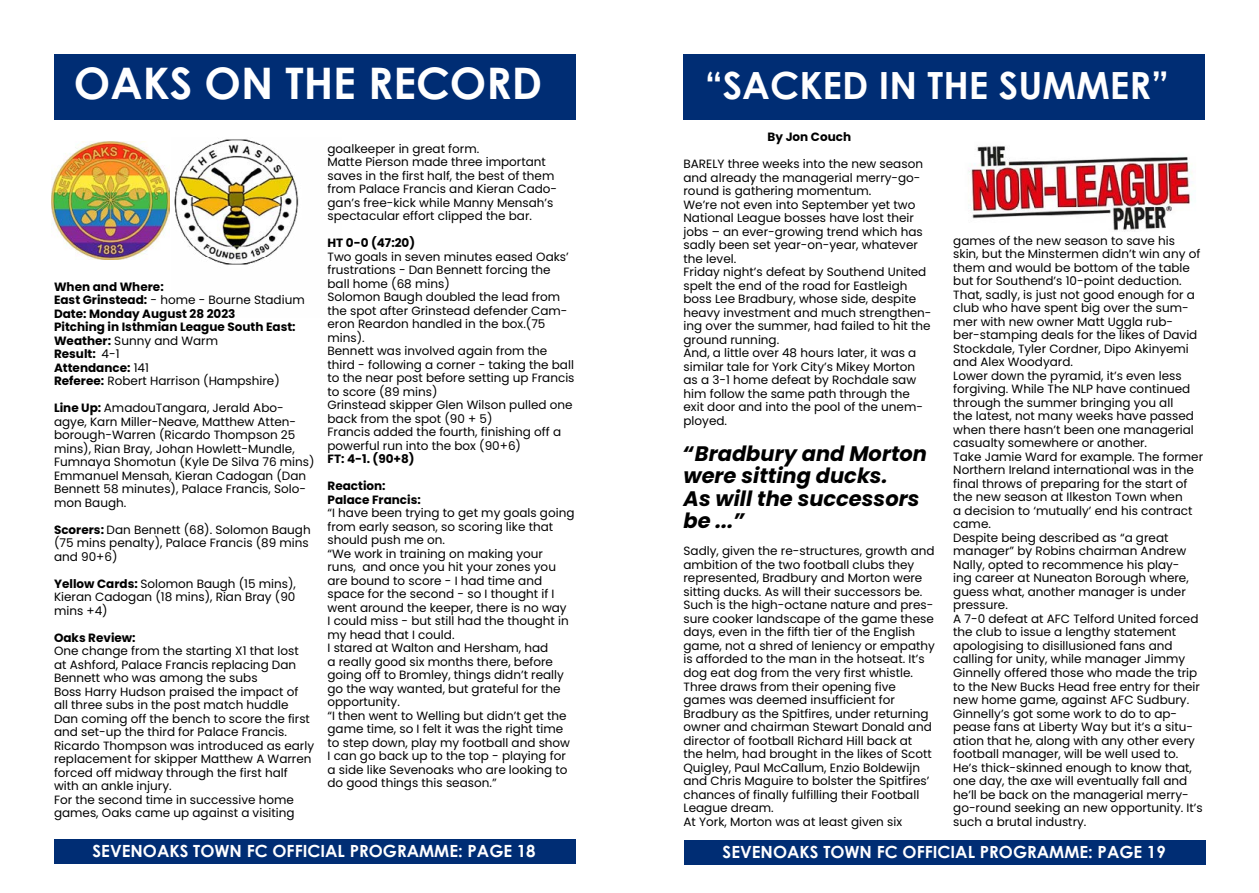
<style>
.page{position:relative;width:1259px;height:893px;background:#fff}
.page>*{position:absolute;margin:0;border:0;box-sizing:border-box;transform-origin:0 0}
.t1{font:700 43.5px "Century Gothic";color:#fff}
.t2{font:700 37.5px "Century Gothic";color:#fff}
.t3{font:italic 700 21px/22.5px "Poppins";color:#000}
.t4{font:700 16.8px "Century Gothic";color:#fff}
.t5{font:12px/13.5px "Poppins";color:#000}
.t6{font:700 12px/13.5px "Poppins";color:#000}
.s1{font-weight:400}
.s2{font-weight:700}
</style>
<div class="page">
<div style="left:55px;top:54px;width:521px;height:65px;background:#002d74"></div>
<img style="left:52px;top:142px;width:117px;height:118px">
<div style="left:54px;top:839px;width:521px;height:24px;background:#002d74"></div>
<div style="left:684px;top:840px;width:521px;height:25px;background:#002d74"></div>
<div style="left:683px;top:54px;width:522px;height:65px;background:#002d74"></div>
<img style="left:174px;top:139px;width:125px;height:126px">
<img style="left:968px;top:146px;width:224px;height:86px">
<h1 class="t1" style="left:74px;top:50px;width:470px">OAKS ON THE RECORD</h1>
<p class="t6" style="left:54px;top:280px;width:252px">When and Where:<br>East Grinstead: <span class="s1">- home - Bourne Stadium<br></span>Date: Monday August 28 2023<br>Pitching in Isthmian League South East:<br>Weather: <span class="s1">Sunny and Warm<br></span>Result: <span class="s1">4-1<br></span>Attendance: <span class="s1">141<br></span>Referee: <span class="s1">Robert Harrison (Hampshire)</span></p>
<p class="t5" style="left:54px;top:401px;width:262px"><span class="s2">Line Up:</span> AmadouTangara, Jerald Abo&shy;agye, Karn Miller-Neave, Matthew Atten&shy;borough-Warren (Ricardo Thompson 25 mins), Rian Bray, Johan Howlett-Mundle, Fumnaya Shomotun (Kyle De Silva 76 mins)<br>Emmanuel Mensah, Kieran Cadogan (Dan Bennett 58 minutes), Palace Francis, Solo&shy;mon Baugh.</p>
<p class="t5" style="left:54px;top:523px;width:258px"><span class="s2">Scorers:</span> Dan Bennett (68). Solomon Baugh (75 mins penalty), Palace Francis (89 mins and 90+6)</p>
<p class="t5" style="left:54px;top:577px;width:243px;text-align:justify"><span class="s2">Yellow Cards:</span> Solomon Baugh (15 mins), Kieran Cadogan (18 mins), Rian Bray (90 mins +4)</p>
<p class="t6" style="left:54px;top:631px;width:83px">Oaks Review:</p>
<p class="t5" style="left:54px;top:644px;width:261px">One change from the starting X1 that lost at Ashford, Palace Francis replacing Dan Bennett who was among the subs<br>Boss Harry Hudson praised the impact of all three subs in the post match huddle Dan coming off the bench to score the first and set-up the third for Palace Francis.<br>Ricardo Thompson was introduced as early replacement for skipper Matthew A Warren forced off midway through the first half with an ankle injury.<br>For the second time in successive home games, Oaks came up against a visiting</p>
<p class="t5" style="left:327px;top:142px;width:231px">goalkeeper in great form.<br>Matte Pierson made three important saves in the first half, the best of them from Palace Francis and Kieran Cado&shy;gan’s free-kick while Manny Mensah’s spectacular effort clipped the bar.</p>
<p class="t6" style="left:327px;top:237px;width:89px">HT 0-0 (47:20)</p>
<p class="t5" style="left:327px;top:250px;width:248px">Two goals in seven minutes eased Oaks’ frustrations - Dan Bennett forcing the ball home (68 mins)<br>Solomon Baugh doubled the lead from the spot after Grinstead defender Cam&shy;eron Reardon handled in the box.(75 mins).<br>Bennett was involved again from the third - following a corner - taking the ball to the near post before setting up Francis to score (89 mins)<br>Grinstead skipper Glen Wilson pulled one back from the spot (90 + 5)<br>Francis added the fourth, finishing off a powerful run into the box (90+6)</p>
<p class="t6" style="left:327px;top:453px;width:89px">FT: 4-1. (90+8)</p>
<p class="t6" style="left:327px;top:480px;width:95px">Reaction:<br>Palace Francis:</p>
<p class="t5" style="left:327px;top:507px;width:248px">“I have been trying to get my goals going from early season, so scoring like that should push me on.<br>“We work in training on making your runs, and once you hit your zones you are bound to score - I had time and space for the second - so I thought if I went around the keeper, there is no way<br>I could miss - but still had the thought in my head that I could.<br>I stared at Walton and Hersham, had<br>a really good six months there, before going off to Bromley, things didn’t really go the way wanted, but grateful for the opportunity.<br>“I then went to Welling but didn’t get the game time, so I felt it was the right time to step down, play my football and show I can go back up to the top - playing for a side like Sevenoaks who are looking to do good things this season.”</p>
<h2 class="t2" style="left:705px;top:57px;width:466px">“SACKED IN THE SUMMER”</h2>
<p class="t6" style="left:767px;top:131px;width:85px">By Jon Couch</p>
<p class="t5" style="left:683px;top:158px;width:249px">BARELY three weeks into the new season and already the managerial merry-go&shy;round is gathering momentum.<br>We’re not even into September yet two National League bosses have lost their jobs – an ever-growing trend which has sadly been set year-on-year, whatever the level.<br>Friday night’s defeat by Southend United spelt the end of the road for Eastleigh boss Lee Bradbury, whose side, despite heavy investment and much strengthen&shy;ing over the summer, had failed to hit the ground running.<br>And, a little over 48 hours later, it was a similar tale for York City’s Mikey Morton as a 3-1 home defeat by Rochdale saw him follow the same path through the exit door and into the pool of the unem&shy;ployed.</p>
<h3 class="t3" style="left:683px;top:442px;width:245px">“Bradbury and Morton were sitting ducks.<br>As will the successors be ...”</h3>
<p class="t5" style="left:683px;top:545px;width:253px">Sadly, given the re-structures, growth and ambition of the two football clubs they represented, Bradbury and Morton were sitting ducks. As will their successors be.<br>Such is the high-octane nature and pres&shy;sure cooker landscape of the game these days, even in the fifth tier of the English game, not a shred of leniency or empathy is afforded to the man in the hotseat. It’s dog eat dog from the very first whistle.<br>Three draws from their opening five games was deemed insufficient for Bradbury as the Spitfires, under returning owner and chairman Stewart Donald and director of football Richard Hill back at<br>the helm, had brought in the likes of Scott Quigley, Paul McCallum, Enzio Boldewijn and Chris Maguire to bolster the Spitfires’ chances of finally fulfilling their Football League dream.<br>At York, Morton was at least given six</p>
<p class="t5" style="left:953px;top:234px;width:251px">games of the new season to save his skin, but the Minstermen didn’t win any of them and would be bottom of the table but for Southend’s 10-point deduction.<br>That, sadly, is just not good enough for a club who have spent big over the sum&shy;mer with new owner Matt Uggla rub&shy;ber-stamping deals for the likes of David Stockdale, Tyler Cordner, Dipo Akinyemi and Alex Woodyard.<br>Lower down the pyramid, it’s even less forgiving. While The NLP have continued through the summer bringing you all<br>the latest, not many weeks have passed when there hasn’t been one managerial casualty somewhere or another.<br>Take Jamie Ward for example. The former Northern Ireland international was in the final throws of preparing for the start of the new season at Ilkeston Town when<br>a decision to ‘mutually’ end his contract came.<br>Despite being described as “a great manager” by Robins chairman Andrew Nally, opted to recommence his play-<br>ing career at Nuneaton Borough where, guess what, another manager is under pressure.<br>A 7-0 defeat at AFC Telford United forced the club to issue a lengthy statement apologising to disillusioned fans and calling for unity, while manager Jimmy Ginnelly offered those who made the trip to the New Bucks Head free entry for their new home game, against AFC Sudbury.<br>Ginnelly’s got some work to do to ap&shy;pease fans at Liberty Way but it’s a situ&shy;ation that he, along with any other every football manager, will be well used to.<br>He’s thick-skinned enough to know that, one day, the axe will eventually fall and he’ll be back on the managerial merry&shy;go-round seeking an new opportunity. It’s such a brutal industry.</p>
<h3 class="t4" style="left:93px;top:838px;width:444px">SEVENOAKS TOWN FC OFFICIAL PROGRAMME: PAGE 18</h3>
<h3 class="t4" style="left:722px;top:839px;width:444px">SEVENOAKS TOWN FC OFFICIAL PROGRAMME: PAGE 19</h3>
</div>
